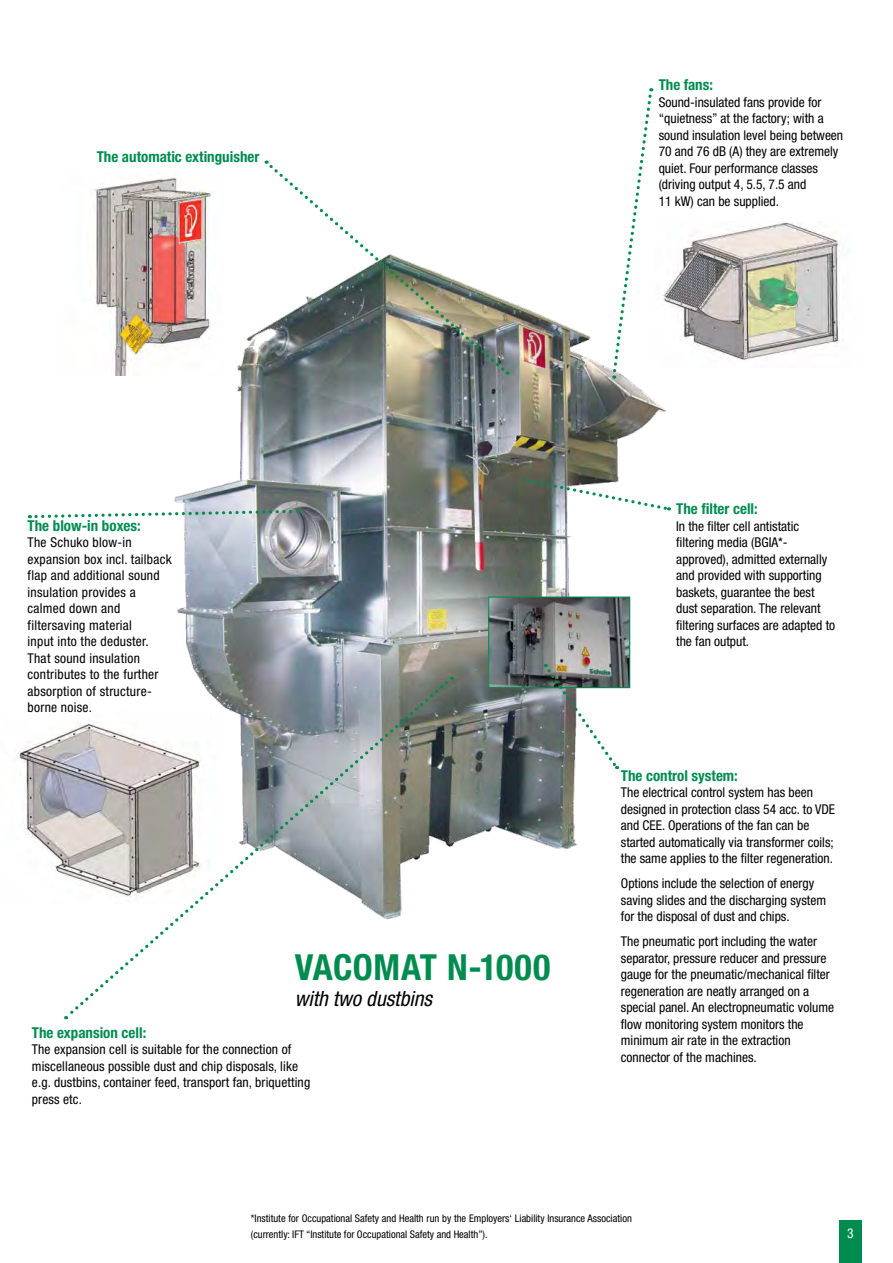
<style>
.page{position:relative;width:893px;height:1263px;background:#fff}
.page>*{position:absolute;margin:0;border:0;box-sizing:border-box;transform-origin:0 0}
.t1{font:700 condensed 36px "Helvetica Neue LT Pro";letter-spacing:.015em;color:#008c4f}
.t2{font:italic condensed 21px "Helvetica Neue LT Pro";color:#000}
.t3{font:700 condensed 15px "Helvetica Neue LT Pro";color:#008c4f}
.t4{font:condensed 13.5px/16.5px "Helvetica Neue LT Pro";color:#000}
.t5{font:condensed 13.5px/16.5px "Helvetica Neue LT Pro";letter-spacing:.02em;color:#000}
.t6{font:condensed 13.5px "Helvetica Neue LT Pro";color:#fff}
.t7{font:condensed 10.5px/16.8px "Helvetica Neue LT Pro";color:#000}
</style>
<div class="page">
<img style="left:18px;top:734px;width:46px;height:140px">
<img style="left:174px;top:302px;width:496px;height:547px">
<img style="left:94px;top:177px;width:130px;height:198px">
<div style="left:839px;top:1220px;width:23px;height:43px;background:#008c4f"></div>
<img style="left:490px;top:598px;width:138px;height:88px">
<div style="left:488px;top:596px;width:142px;height:92px;border:1px solid #008c4f"></div>
<svg style="left:611px;top:88px;width:43px;height:291px"></svg>
<svg style="left:523px;top:477px;width:146px;height:35px"></svg>
<img style="left:544px;top:664px;width:75px;height:105px">
<svg style="left:64px;top:678px;width:387px;height:342px"></svg>
<svg style="left:266px;top:162px;width:243px;height:213px"></svg>
<svg style="left:29px;top:508px;width:270px;height:12px"></svg>
<img style="left:655px;top:221px;width:184px;height:147px">
<p class="t3" style="left:97px;top:148px;width:164px">The automatic extinguisher</p>
<p class="t3" style="left:659px;top:76px;width:56px">The fans:</p>
<p class="t4" style="left:659px;top:94px;width:186px">Sound-insulated fans provide for “quietness” at the factory; with a sound insulation level being between<br>70 and 76 dB (A) they are extremely quiet. Four performance classes (driving output 4, 5.5, 7.5 and<br>11 kW) can be supplied.</p>
<p class="t3" style="left:28px;top:516px;width:115px">The blow-in boxes:</p>
<p class="t5" style="left:28px;top:534px;width:146px">The Schuko blow-in expansion box incl. tailback flap and additional sound insulation provides a calmed down and filtersaving material<br>input into the deduster.<br>That sound insulation contributes to the further absorption of structure&shy;borne noise.</p>
<h1 class="t1" style="left:295px;top:946px;width:257px">VACOMAT N-1000</h1>
<h2 class="t2" style="left:295px;top:986px;width:139px">with two dustbins</h2>
<p class="t3" style="left:32px;top:1023px;width:116px">The expansion cell:</p>
<p class="t4" style="left:32px;top:1041px;width:280px">The expansion cell is suitable for the connection of miscellaneous possible dust and chip disposals, like e.g. dustbins, container feed, transport fan, briquetting press etc.</p>
<p class="t3" style="left:676px;top:500px;width:83px">The filter cell:</p>
<p class="t4" style="left:676px;top:517px;width:161px">In the filter cell antistatic filtering media (BGIA*- approved), admitted externally and provided with supporting baskets, guarantee the best dust separation. The relevant filtering surfaces are adapted to the fan output.</p>
<p class="t3" style="left:621px;top:766px;width:119px">The control system:</p>
<p class="t4" style="left:621px;top:784px;width:216px">The electrical control system has been designed in protection class 54 acc. to VDE and CEE. Operations of the fan can be started automatically via transformer coils; the same applies to the filter regeneration.</p>
<p class="t4" style="left:621px;top:875px;width:207px">Options include the selection of energy saving slides and the discharging system for the disposal of dust and chips.</p>
<p class="t4" style="left:621px;top:933px;width:215px">The pneumatic port including the water separator, pressure reducer and pressure gauge for the pneumatic/mechanical filter regeneration are neatly arranged on a special panel. An electropneumatic volume flow monitoring system monitors the minimum air rate in the extraction connector of the machines.</p>
<p class="t7" style="left:251px;top:1209px;width:382px">*Institute for Occupational Safety and Health run by the Employers‘ Liability Insurance Association (currently: IFT “Institute for Occupational Safety and Health”).</p>
<p class="t6" style="left:847px;top:1226px;width:8px">3</p>
</div>
